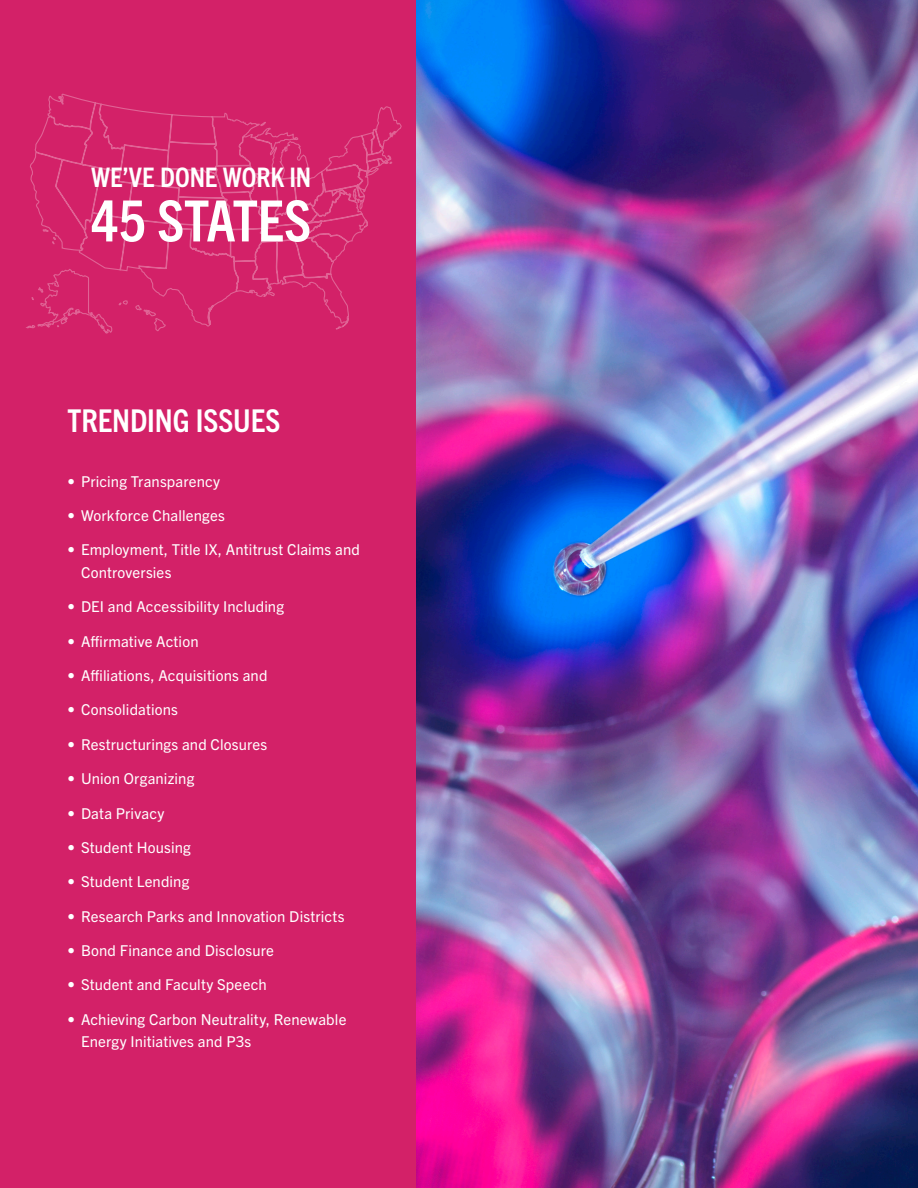
<style>
.page{position:relative;width:918px;height:1188px;background:#fff}
.page>*{position:absolute;margin:0;border:0;box-sizing:border-box;transform-origin:0 0}
.BODY_COPY{font:700 condensed 57px "Trade Gothic Next LT Pro";letter-spacing:-.005em;color:#fff}
.BODY_COPY-2{font:700 condensed 31.5px "Trade Gothic Next LT Pro";letter-spacing:-.005em;color:#fff}
.BODY_COPY-3{font:700 condensed 27px "Trade Gothic Next LT Pro";color:#fff}
.t1{font:15px/22.5px "Trade Gothic Next LT Pro";letter-spacing:.01em;color:#fff}
</style>
<div class="page">
<img style="left:415px;top:0;width:503px;height:1188px">
<div style="left:0;top:0;width:415px;height:401px;background:#d32168"></div>
<div style="left:0;top:340px;width:415px;height:848px;background:#d32168"></div>
<svg style="left:26px;top:93px;width:376px;height:241px"></svg>
<p class="BODY_COPY-3" style="left:91px;top:159px;width:222px">WE’VE DONE WORK IN</p>
<p class="BODY_COPY" style="left:91px;top:182px;width:221px">45 STATES</p>
<p class="BODY_COPY-2" style="left:68px;top:399px;width:214px">TRENDING ISSUES</p>
<p class="t1" style="left:68px;top:469px;width:154px">• Pricing Transparency</p>
<p class="t1" style="left:68px;top:503px;width:159px">• Workforce Challenges</p>
<p class="t1" style="left:81px;top:538px;width:280px;text-indent:-14px">• Employment, Title IX, Antitrust Claims and<br>Controversies</p>
<p class="t1" style="left:68px;top:595px;width:218px">• DEI and Accessibility Including</p>
<p class="t1" style="left:68px;top:629px;width:133px">• Affirmative Action</p>
<p class="t1" style="left:68px;top:663px;width:201px">• Affiliations, Acquisitions and</p>
<p class="t1" style="left:68px;top:698px;width:112px">• Consolidations</p>
<p class="t1" style="left:68px;top:732px;width:201px">• Restructurings and Closures</p>
<p class="t1" style="left:68px;top:767px;width:128px">• Union Organizing</p>
<p class="t1" style="left:68px;top:801px;width:98px">• Data Privacy</p>
<p class="t1" style="left:68px;top:835px;width:125px">• Student Housing</p>
<p class="t1" style="left:68px;top:870px;width:123px">• Student Lending</p>
<p class="t1" style="left:68px;top:904px;width:279px">• Research Parks and Innovation Districts</p>
<p class="t1" style="left:68px;top:938px;width:208px">• Bond Finance and Disclosure</p>
<p class="t1" style="left:68px;top:973px;width:201px">• Student and Faculty Speech</p>
<p class="t1" style="left:81px;top:1007px;width:267px;text-indent:-14px">• Achieving Carbon Neutrality, Renewable<br>Energy Initiatives and P3s</p>
</div>
